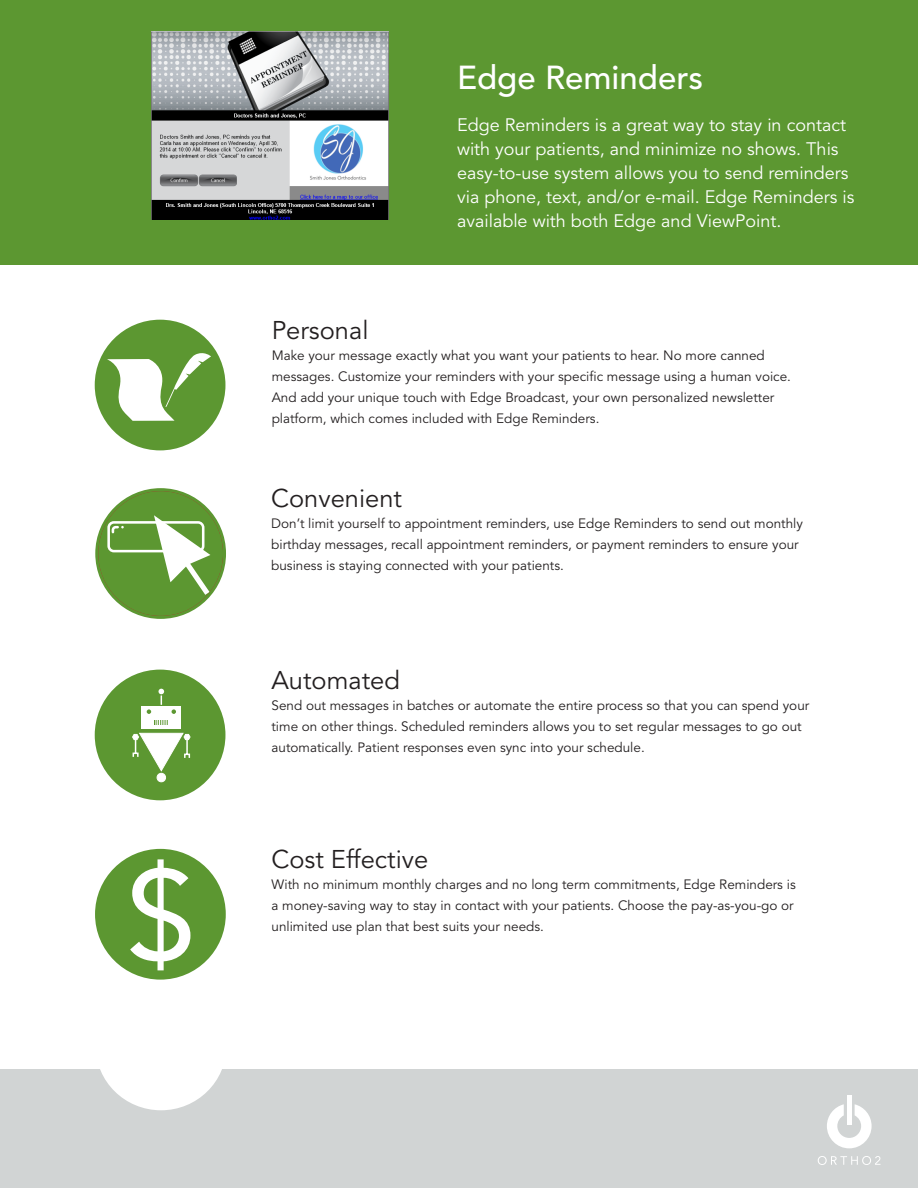
<style>
.page{position:relative;width:918px;height:1188px;background:#fff}
.page>*{position:absolute;margin:0;border:0;box-sizing:border-box;transform-origin:0 0}
.t1{font:500 33px "Avenir LT Std";color:#fff}
.t2{font:25.5px "Avenir LT Std";color:#231f20}
.t3{font:18px/24px "Avenir LT Std";color:#fff}
.t4{font:13.5px/21px "Avenir LT Std";color:#231f20}
</style>
<div class="page">
<div style="left:0;top:0;width:918px;height:264px;background:#5c9731"></div>
<img style="left:151px;top:31px;width:238px;height:189px">
<div style="left:96px;top:321px;width:128px;height:128px;background:#5c9731;border-radius:50%"></div>
<svg style="left:107px;top:353px;width:104px;height:68px"></svg>
<div style="left:95px;top:320px;width:130px;height:130px;border:3px solid #5c9731;border-radius:50%"></div>
<div style="left:96px;top:671px;width:128px;height:128px;background:#5c9731;border-radius:64px"></div>
<div style="left:142px;top:706px;width:39px;height:23px;background:#fff"></div>
<div style="left:157px;top:773px;width:9px;height:9px;background:#fff;border-radius:50%"></div>
<div style="left:157px;top:773px;width:9px;height:9px;border:1px solid #fff;border-radius:50%"></div>
<svg style="left:132px;top:733px;width:58px;height:38px"></svg>
<svg style="left:147px;top:709px;width:4px;height:5px"></svg>
<svg style="left:172px;top:709px;width:4px;height:5px"></svg>
<svg style="left:156px;top:720px;width:11px;height:5px"></svg>
<svg style="left:159px;top:689px;width:5px;height:16px"></svg>
<div style="left:95px;top:670px;width:130px;height:130px;border:3px solid #5c9731;border-radius:50%"></div>
<div style="left:97px;top:850px;width:127px;height:128px;background:#5c9731;border-radius:50%"></div>
<svg style="left:130px;top:859px;width:60px;height:111px"></svg>
<div style="left:95px;top:849px;width:131px;height:131px;border:3px solid #5c9731;border-radius:50%"></div>
<svg style="left:97px;top:490px;width:128px;height:127px"></svg>
<div style="left:95px;top:488px;width:131px;height:131px;border:3px solid #5c9731;border-radius:50%"></div>
<div style="left:0;top:1070px;width:918px;height:118px;background:#d1d4d4"></div>
<div style="left:96px;top:982px;width:130px;height:128px;background:#fff;border-radius:50%"></div>
<svg style="left:818px;top:1156px;width:62px;height:9px"></svg>
<svg style="left:827px;top:1104px;width:45px;height:44px"></svg>
<hr style="left:847px;top:1096px;width:4px;height:29px;background:#fff">
<p class="t1" style="left:457px;top:58px;width:248px">Edge Reminders</p>
<p class="t3" style="left:457px;top:114px;width:399px">Edge Reminders is a great way to stay in contact with your patients, and minimize no shows. This easy-to-use system allows you to send reminders via phone, text, and/or e-mail. Edge Reminders is available with both Edge and ViewPoint.</p>
<p class="t2" style="left:272px;top:315px;width:98px">Personal</p>
<p class="t4" style="left:272px;top:345px;width:521px">Make your message exactly what you want your patients to hear. No more canned messages. Customize your reminders with your specific message using a human voice.<br>And add your unique touch with Edge Broadcast, your own personalized newsletter platform, which comes included with Edge Reminders.</p>
<p class="t2" style="left:271px;top:484px;width:132px">Convenient</p>
<p class="t4" style="left:271px;top:514px;width:533px">Don’t limit yourself to appointment reminders, use Edge Reminders to send out monthly birthday messages, recall appointment reminders, or payment reminders to ensure your business is staying connected with your patients.</p>
<p class="t2" style="left:272px;top:665px;width:130px">Automated</p>
<p class="t4" style="left:272px;top:695px;width:539px">Send out messages in batches or automate the entire process so that you can spend your time on other things. Scheduled reminders allows you to set regular messages to go out automatically. Patient responses even sync into your schedule.</p>
<p class="t2" style="left:272px;top:845px;width:158px">Cost Effective</p>
<p class="t4" style="left:272px;top:874px;width:526px">With no minimum monthly charges and no long term commitments, Edge Reminders is a money-saving way to stay in contact with your patients. Choose the pay-as-you-go or unlimited use plan that best suits your needs.</p>
</div>
